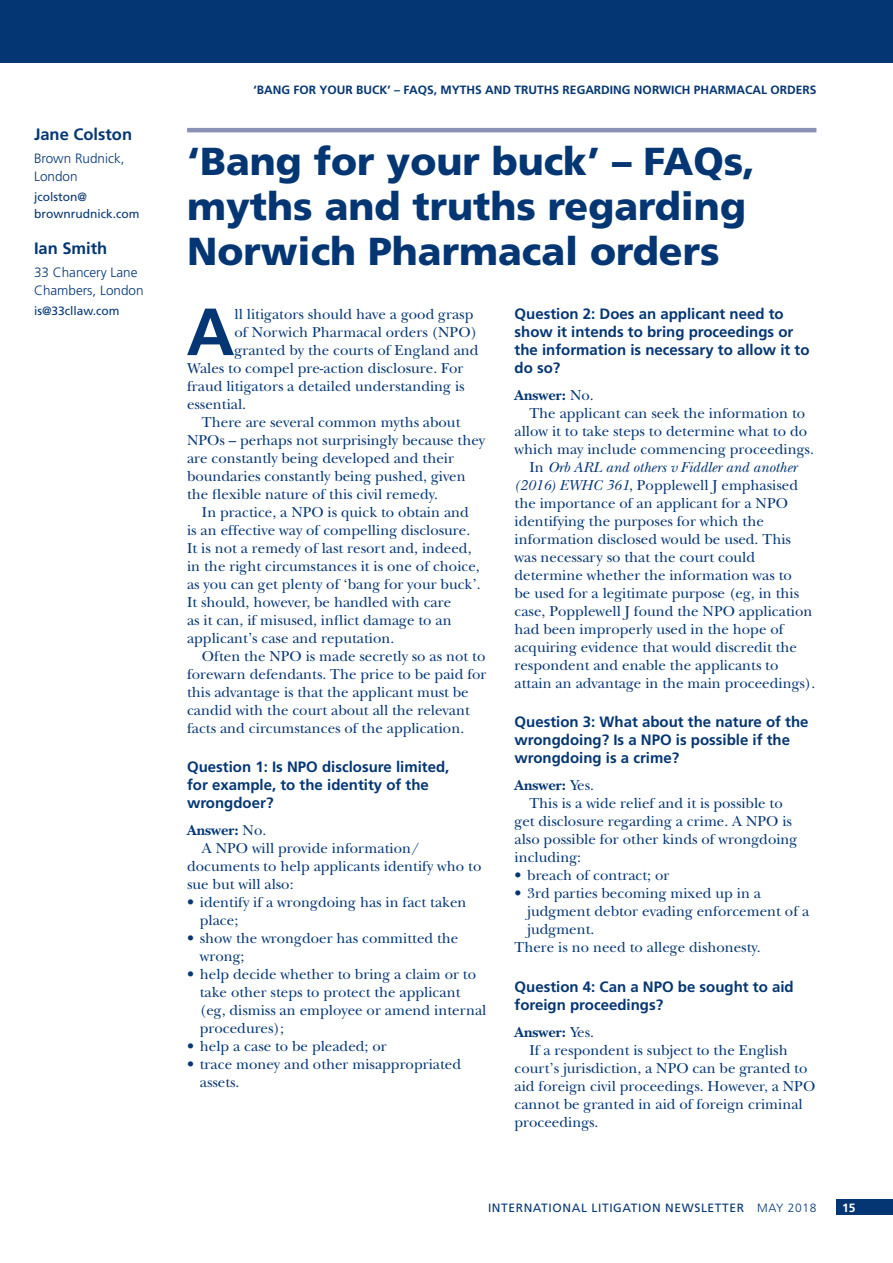
<style>
.page{position:relative;width:893px;height:1263px;background:#fff}
.page>*{position:absolute;margin:0;border:0;box-sizing:border-box;transform-origin:0 0}
.t1{font:700 66.6px "Frutiger";color:#043673}
.t2{font:900 39px/45px "Frutiger";color:#043673}
.t3{font:700 16.5px "Frutiger";color:#043673}
.t4{font:15px/18px "New Baskerville";color:#043673}
.t5{font:700 15px/18px "Frutiger";color:#043673}
.t6{font:700 15px "New Baskerville";color:#043673}
.t7{font:italic 15px "New Baskerville";color:#043673}
.t8{font:300 13.5px/18px "Frutiger";color:#043673}
.t9{font:700 12px "Frutiger";color:#043673}
.t10{font:12px "Frutiger";letter-spacing:.05em;color:#043673}
.t11{font:12px/16.5px "Frutiger";color:#043673}
.t12{font:700 12px "Frutiger";color:#fff}
.s1{font-weight:400}
.s2{font-style:normal}
.s3{font-style:italic}
.s4{font-weight:300}
</style>
<div class="page">
<div style="left:0;top:0;width:893px;height:63px;background:#043673"></div>
<div style="left:836px;top:1199px;width:57px;height:16px;background:#043673"></div>
<hr style="left:187px;top:128px;width:629px;height:4px;background:#8991b7">
<p class="t9" style="left:254px;top:83px;width:564px">‘BANG FOR YOUR BUCK’ – FAQS, MYTHS AND TRUTHS REGARDING NORWICH PHARMACAL ORDERS</p>
<p class="t3" style="left:34px;top:125px;width:100px">Jane Colston</p>
<p class="t8" style="left:34px;top:149px;width:92px">Brown Rudnick,<br>London</p>
<p class="t11" style="left:34px;top:189px;width:107px">jcolston@ brownrudnick.com</p>
<p class="t3" style="left:34px;top:239px;width:75px">Ian Smith</p>
<p class="t8" style="left:34px;top:263px;width:111px">33 Chancery Lane<br>Chambers, London</p>
<p class="t11" style="left:34px;top:303px;width:87px">is@33cllaw.com</p>
<p class="t5" style="left:514px;top:305px;width:297px">Question 2: Does an applicant need to show it intends to bring proceedings or the information is necessary to allow it to do so?</p>
<p class="t6" style="left:514px;top:386px;width:81px">Answer: <span class="s1">No.</span></p>
<p class="t4" style="left:529px;top:404px;width:277px">The applicant can seek the information to</p>
<p class="t4" style="left:514px;top:422px;width:294px">allow it to take steps to determine what to do</p>
<p class="t4" style="left:514px;top:440px;width:301px">which may include commencing proceedings.</p>
<p class="t7" style="left:529px;top:458px;width:269px"><span class="s2">In</span> Orb ARL and others v Fiddler and another</p>
<p class="t4" style="left:514px;top:476px;width:285px"><span class="s3">(2016) EWHC 361</span>, Popplewell J emphasised</p>
<p class="t4" style="left:514px;top:494px;width:275px">the importance of an applicant for a NPO</p>
<p class="t4" style="left:514px;top:512px;width:251px">identifying the purposes for which the</p>
<p class="t4" style="left:514px;top:530px;width:278px">information disclosed would be used. This</p>
<p class="t4" style="left:514px;top:548px;width:242px">was necessary so that the court could</p>
<p class="t4" style="left:514px;top:566px;width:279px">determine whether the information was to</p>
<p class="t4" style="left:514px;top:584px;width:286px">be used for a legitimate purpose (eg, in this</p>
<p class="t4" style="left:514px;top:602px;width:299px">case, Popplewell J found the NPO application</p>
<p class="t4" style="left:514px;top:620px;width:271px">had been improperly used in the hope of</p>
<p class="t4" style="left:514px;top:638px;width:284px">acquiring evidence that would discredit the</p>
<p class="t4" style="left:514px;top:656px;width:265px">respondent and enable the applicants to</p>
<p class="t4" style="left:514px;top:674px;width:302px">attain an advantage in the main proceedings).</p>
<p class="t5" style="left:514px;top:713px;width:295px">Question 3: What about the nature of the wrongdoing? Is a NPO is possible if the wrongdoing is a crime?</p>
<p class="t6" style="left:514px;top:777px;width:81px">Answer: <span class="s1">Yes.</span></p>
<p class="t4" style="left:529px;top:794px;width:255px">This is a wide relief and it is possible to</p>
<p class="t4" style="left:514px;top:812px;width:279px">get disclosure regarding a crime. A NPO is</p>
<p class="t4" style="left:514px;top:830px;width:284px">also possible for other kinds of wrongdoing</p>
<p class="t4" style="left:514px;top:848px;width:68px">including:</p>
<p class="t4" style="left:514px;top:866px;width:156px">• breach of contract; or</p>
<p class="t4" style="left:514px;top:884px;width:248px">• 3rd parties becoming mixed up in a</p>
<p class="t4" style="left:527px;top:902px;width:283px">judgment debtor evading enforcement of a</p>
<p class="t4" style="left:527px;top:920px;width:69px">judgment.</p>
<p class="t4" style="left:514px;top:938px;width:248px">There is no need to allege dishonesty.</p>
<p class="t5" style="left:514px;top:977px;width:281px">Question 4: Can a NPO be sought to aid foreign proceedings?</p>
<p class="t6" style="left:514px;top:1023px;width:81px">Answer: <span class="s1">Yes.</span></p>
<p class="t4" style="left:529px;top:1040px;width:260px">If a respondent is subject to the English</p>
<p class="t4" style="left:514px;top:1058px;width:294px">court’s jurisdiction, a NPO can be granted to</p>
<p class="t4" style="left:514px;top:1076px;width:302px">aid foreign civil proceedings. However, a NPO</p>
<p class="t4" style="left:514px;top:1094px;width:290px">cannot be granted in aid of foreign criminal</p>
<p class="t4" style="left:514px;top:1112px;width:85px">proceedings.</p>
<h2 class="t2" style="left:187px;top:138px;width:569px">‘Bang for your buck’ – FAQs, myths and truths regarding<br>Norwich Pharmacal orders</h2>
<h1 class="t1" style="left:186px;top:293px;width:50px">A</h1>
<p class="t4" style="left:235px;top:305px;width:240px">ll litigators should have a good grasp</p>
<p class="t4" style="left:235px;top:323px;width:244px">of Norwich Pharmacal orders (NPO)</p>
<p class="t4" style="left:235px;top:341px;width:246px">granted by the courts of England and</p>
<p class="t4" style="left:187px;top:359px;width:278px">Wales to compel pre-action disclosure. For</p>
<p class="t4" style="left:187px;top:377px;width:279px">fraud litigators a detailed understanding is</p>
<p class="t4" style="left:187px;top:395px;width:61px">essential.</p>
<p class="t4" style="left:202px;top:413px;width:260px">There are several common myths about</p>
<p class="t4" style="left:187px;top:431px;width:300px">NPOs – perhaps not surprisingly because they</p>
<p class="t4" style="left:187px;top:449px;width:268px">are constantly being developed and their</p>
<p class="t4" style="left:187px;top:467px;width:280px">boundaries constantly being pushed, given</p>
<p class="t4" style="left:187px;top:485px;width:252px">the flexible nature of this civil remedy.</p>
<p class="t4" style="left:202px;top:503px;width:268px">In practice, a NPO is quick to obtain and</p>
<p class="t4" style="left:187px;top:521px;width:285px">is an effective way of compelling disclosure.</p>
<p class="t4" style="left:187px;top:539px;width:286px">It is not a remedy of last resort and, indeed,</p>
<p class="t4" style="left:187px;top:557px;width:294px">in the right circumstances it is one of choice,</p>
<p class="t4" style="left:187px;top:575px;width:295px">as you can get plenty of ‘bang for your buck’.</p>
<p class="t4" style="left:187px;top:593px;width:266px">It should, however, be handled with care</p>
<p class="t4" style="left:187px;top:611px;width:266px">as it can, if misused, inflict damage to an</p>
<p class="t4" style="left:187px;top:629px;width:209px">applicant’s case and reputation.</p>
<p class="t4" style="left:202px;top:647px;width:285px">Often the NPO is made secretly so as not to</p>
<p class="t4" style="left:187px;top:665px;width:301px">forewarn defendants. The price to be paid for</p>
<p class="t4" style="left:187px;top:683px;width:283px">this advantage is that the applicant must be</p>
<p class="t4" style="left:187px;top:701px;width:284px">candid with the court about all the relevant</p>
<p class="t4" style="left:187px;top:719px;width:279px">facts and circumstances of the application.</p>
<p class="t5" style="left:187px;top:758px;width:264px">Question 1: Is NPO disclosure limited, for example, to the identity of the wrongdoer?</p>
<p class="t6" style="left:187px;top:822px;width:81px">Answer: <span class="s1">No.</span></p>
<p class="t4" style="left:202px;top:839px;width:219px">A NPO will provide information/</p>
<p class="t4" style="left:187px;top:857px;width:296px">documents to help applicants identify who to</p>
<p class="t4" style="left:187px;top:875px;width:108px">sue but will also:</p>
<p class="t4" style="left:200px;top:893px;width:268px;text-indent:-13px">• identify if a wrongdoing has in fact taken place;</p>
<p class="t4" style="left:200px;top:929px;width:260px;text-indent:-13px">• show the wrongdoer has committed the wrong;</p>
<p class="t4" style="left:200px;top:965px;width:288px;text-indent:-13px">• help decide whether to bring a claim or to take other steps to protect the applicant (eg, dismiss an employee or amend internal procedures);</p>
<p class="t4" style="left:187px;top:1037px;width:201px">• help a case to be pleaded; or</p>
<p class="t4" style="left:200px;top:1055px;width:263px;text-indent:-13px">• trace money and other misappropriated assets.</p>
<p class="t10" style="left:488px;top:1200px;width:330px">INTERNATIONAL LITIGATION NEWSLETTER <span class="s4">MAY 2018</span></p>
<p class="t12" style="left:842px;top:1200px;width:15px">15</p>
</div>
